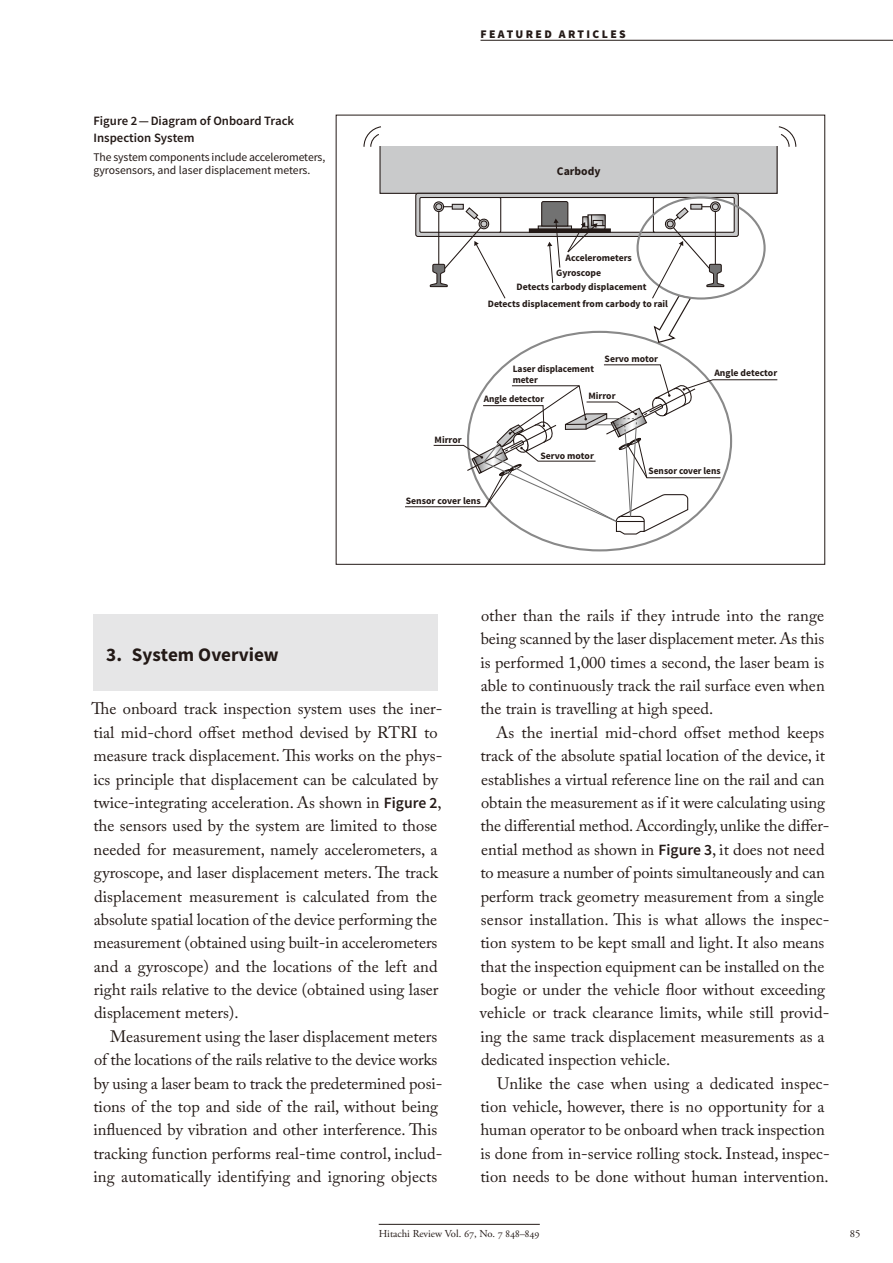
<style>
.page{position:relative;width:893px;height:1263px;background:#fff}
.page>*{position:absolute;margin:0;border:0;box-sizing:border-box;transform-origin:0 0}
.t1{font:700 19.2px "Source Sans Pro";color:#231916}
.t2{font:16.5px/23.4px "Adobe Caslon Pro";color:#231916}
.t3{font:600 12.75px/17px "Source Sans Pro";color:#231916}
.t4{font:11.7px/13.8px "Source Sans Pro";letter-spacing:-.01em;color:#231916}
.t5{font:900 11.7px "Source Sans Pro";letter-spacing:.2em;color:#231916}
.t6{font:700 11.7px "Source Sans Pro";color:#231916}
.t7{font:10.65px "Adobe Garamond Pro";color:#231916}
.t8{font:700 9.75px/15.5px "Source Sans Pro";color:#231916}
.t9{font:700 9.75px "Source Sans Pro";color:#231916;scale:.96 1}
.s1{font-family:"Source Sans Pro";font-weight:600;font-size:15.6px}
.s2{color:#fff}
</style>
<div class="page">
<hr style="left:379px;top:1224px;width:161px;height:1px;background:#231916">
<hr style="left:480px;top:40px;width:412px;height:1px;background:#231916">
<div style="left:94px;top:614px;width:344px;height:77px;background:#e6e6e7"></div>
<svg style="left:405px;top:364px;width:373px;height:171px"></svg>
<div style="left:380px;top:146px;width:397px;height:47px;background:#c9cacb"></div>
<svg style="left:416px;top:193px;width:322px;height:151px"></svg>
<svg style="left:363px;top:126px;width:18px;height:22px"></svg>
<svg style="left:777px;top:126px;width:20px;height:22px"></svg>
<p class="t3" style="left:94px;top:114px;width:202px">Figure 2 — Diagram of Onboard Track<br>Inspection System</p>
<p class="t4" style="left:94px;top:151px;width:233px">The system components include accelerometers, gyrosensors, and laser displacement meters.</p>
<p class="t5" style="left:480px;top:27px;width:147px">FEATURED ARTICLES</p>
<p class="t6" style="left:557px;top:167px;width:45px">Carbody</p>
<p class="t8" style="left:556px;top:251px;width:77px;text-indent:9px">Accelerometers<br>Gyroscope</p>
<p class="t8" style="left:488px;top:297px;width:182px">Detects displacement from carbody to rail</p>
<p class="t8" style="left:517px;top:280px;width:131px">Detects carbody displacement</p>
<p class="t8" style="left:435px;top:433px;width:29px">Mirror</p>
<p class="t8" style="left:513px;top:365px;width:83px;line-height:10.5px">Laser displacement meter</p>
<p class="t8" style="left:605px;top:352px;width:55px">Servo motor</p>
<p class="t9" style="left:484px;top:395px;width:64px">Angle detector</p>
<p class="t8" style="left:588px;top:389px;width:29px">Mirror</p>
<p class="t8" style="left:540px;top:449px;width:55px">Servo motor</p>
<p class="t8" style="left:714px;top:366px;width:64px">Angle detector</p>
<p class="t9" style="left:649px;top:467px;width:77px">Sensor cover lens</p>
<p class="t8" style="left:406px;top:494px;width:76px">Sensor cover lens</p>
<p class="t1" style="left:106px;top:643px;width:174px">3. System Overview</p>
<p class="t2" style="left:92px;top:699px;width:352px">The onboard track inspection system uses the iner&shy;tial mid-chord offset method devised by RTRI to measure track displacement. This works on the phys&shy;ics principle that displacement can be calculated by twice-integrating acceleration. As shown in <span class="s1">Figure 2</span>, the sensors used by the system are limited to those needed for measurement, namely accelerometers, a gyroscope, and laser displacement meters. The track displacement measurement is calculated from the absolute spatial location of the device performing the measurement (obtained using built-in accelerometers and a gyroscope) and the locations of the left and right rails relative to the device (obtained using laser displacement meters).</p>
<p class="t2" style="left:93px;top:1026px;width:351px;text-indent:17px">Measurement using the laser displacement meters of the locations of the rails relative to the device works by using a laser beam to track the predetermined posi&shy;tions of the top and side of the rail, without being influenced by vibration and other interference. This tracking function performs real-time control, includ&shy;ing automatically identifying and ignoring objects</p>
<p class="t2" style="left:480px;top:605px;width:346px;text-align:justify">other than the rails if they intrude into the range being scanned by the laser displacement meter. As this is performed 1,000 times a second, the laser beam is able to continuously track the rail surface even when the train is travelling at high speed.</p>
<p class="t2" style="left:480px;top:722px;width:351px;text-indent:16px">As the inertial mid-chord offset method keeps track of the absolute spatial location of the device, it establishes a virtual reference line on the rail and can obtain the measurement as if it were calculating using the differential method. Accordingly, unlike the differ&shy;ential method as shown in <span class="s1">Figure 3</span>, it does not need to measure a number of points simultaneously and can perform track geometry measurement from a single sensor installation. This is what allows the inspec&shy;tion system to be kept small and light. It also means that the inspection equipment can be installed on the bogie or under the vehicle floor without exceeding vehicle or track clearance limits, while still provid&shy;ing the same track displacement measurements as a dedicated inspection vehicle.</p>
<p class="t2" style="left:480px;top:1073px;width:351px;text-indent:17px">Unlike the case when using a dedicated inspec&shy;tion vehicle, however, there is no opportunity for a human operator to be onboard when track inspection is done from in-service rolling stock. Instead, inspec&shy;tion needs to be done without human intervention.</p>
<p class="t7" style="left:379px;top:1228px;width:162px">Hitachi Review Vol. 67, No. 7 848–849</p>
<p class="t7" style="left:850px;top:1228px;width:15px">85<span class="s2">.</span></p>
</div>
